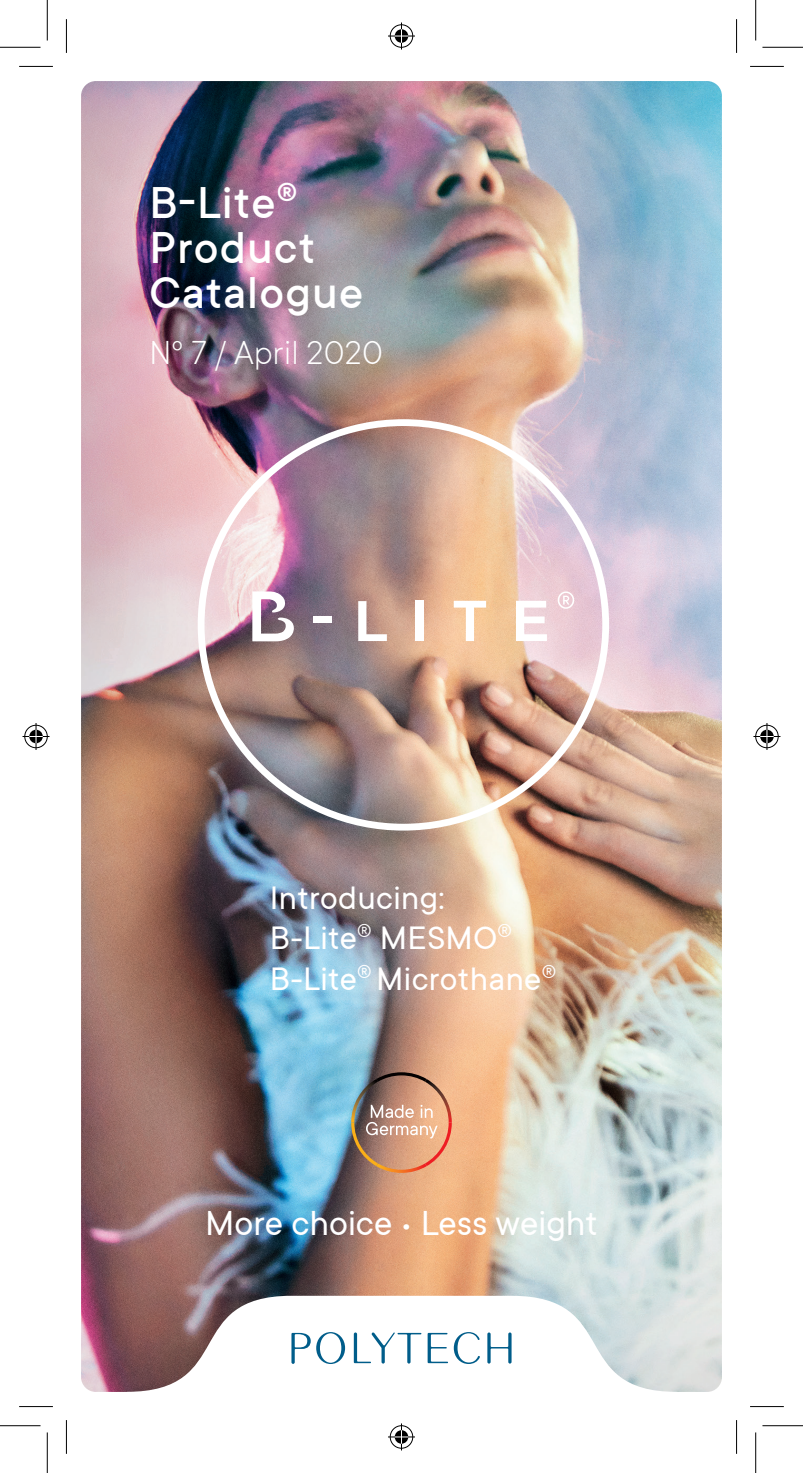
<style>
.page{position:relative;width:803px;height:1473px;background:#fff}
.page>*{position:absolute;margin:0;border:0;box-sizing:border-box;transform-origin:0 0}
.t1{font:500 49.5px/45px "TT Commons";letter-spacing:.025em;color:#fff}
.t2{font:38.48px "TT Commons";color:#fff}
.t3{font:36px/40.5px "TT Commons";letter-spacing:.01em;color:#fff}
.t4{font:300 36px "TT Commons";letter-spacing:.01em;color:#fff}
.s1{font-size:31.28px}
</style>
<div class="page">
<img style="left:82px;top:82px;width:638px;height:1308px">
<div style="left:66px;top:66px;width:670px;height:1340px;border:15px solid #fff;border-radius:22px"></div>
<svg style="left:126px;top:1295px;width:550px;height:102px"></svg>
<svg style="left:291px;top:1331px;width:54px;height:32px"></svg>
<svg style="left:354px;top:1332px;width:67px;height:31px"></svg>
<svg style="left:427px;top:1331px;width:53px;height:32px"></svg>
<svg style="left:487px;top:1332px;width:24px;height:31px"></svg>
<div style="left:59px;top:59px;width:684px;height:1354px;border:15px solid #fff;border-radius:29px"></div>
<img style="left:351px;top:1072px;width:101px;height:100px">
<img style="left:198px;top:419px;width:411px;height:411px">
<div style="left:314px;top:616px;width:18px;height:7px;background:#fff"></div>
<hr style="left:19px;top:66px;width:34px;height:1px;background:#000">
<hr style="left:750px;top:66px;width:33px;height:1px;background:#000">
<hr style="left:19px;top:1405px;width:34px;height:1px;background:#000">
<hr style="left:750px;top:1405px;width:33px;height:1px;background:#000">
<hr style="left:66px;top:19px;width:1px;height:34px;background:#000">
<hr style="left:66px;top:1419px;width:1px;height:34px;background:#000">
<hr style="left:736px;top:19px;width:1px;height:34px;background:#000">
<hr style="left:736px;top:1419px;width:1px;height:34px;background:#000">
<hr style="left:0;top:47px;width:40px;height:1px;background:#000">
<hr style="left:762px;top:47px;width:40px;height:1px;background:#000">
<hr style="left:0;top:1425px;width:40px;height:1px;background:#000">
<hr style="left:762px;top:1425px;width:40px;height:1px;background:#000">
<hr style="left:47px;top:0;width:1px;height:40px;background:#000">
<hr style="left:47px;top:1432px;width:1px;height:40px;background:#000">
<hr style="left:755px;top:0;width:1px;height:40px;background:#000">
<hr style="left:755px;top:1432px;width:1px;height:40px;background:#000">
<svg style="left:388px;top:23px;width:27px;height:27px"></svg>
<svg style="left:388px;top:1423px;width:27px;height:27px"></svg>
<svg style="left:23px;top:723px;width:27px;height:27px"></svg>
<svg style="left:753px;top:723px;width:27px;height:27px"></svg>
<h1 class="t1" style="left:149px;top:180px;width:215px">B-Lite<sup>®<br></sup>Product<br>Catalogue</h1>
<p class="t4" style="left:149px;top:333px;width:235px">Nº 7 / April 2020</p>
<p class="t3" style="left:270px;top:877px;width:288px">Introducing:<br>B-Lite<sup>®</sup> MESMO<sup>®<br></sup>B-Lite<sup>®</sup> Microthane<sup>®</sup></p>
<p class="t2" style="left:205px;top:1202px;width:394px">More choice <span class="s1">•</span> Less weight</p>
</div>
